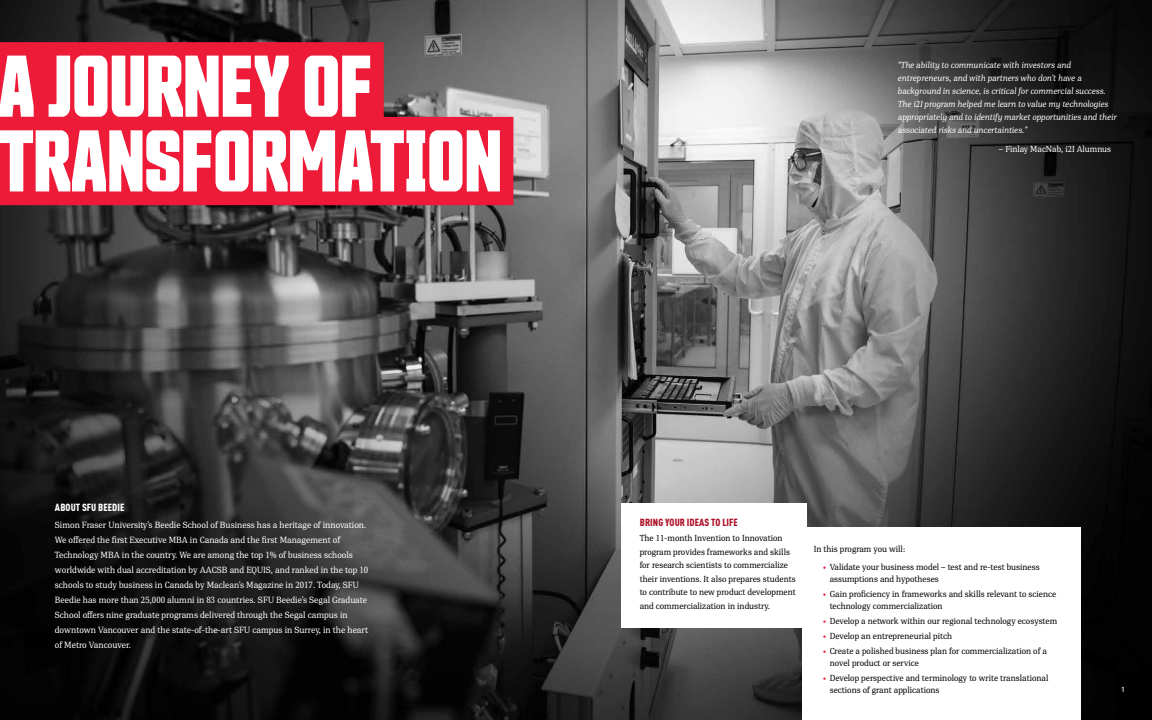
<style>
.page{position:relative;width:1152px;height:720px;background:#fff}
.page>*{position:absolute;margin:0;border:0;box-sizing:border-box;transform-origin:0 0}
.t1{font:700 84.9px/74.7px "Countach";color:#fff}
.t2{font:900 condensed 10.2px "DIN Pro";letter-spacing:.01em;color:#ae132a}
.t3{font:900 condensed 10.2px "DIN Pro";letter-spacing:.01em;color:#fff}
.t4{font:9px/15px "PFDIN Serif";color:#fff}
.t5{font:8.8px/13.5px "PFDIN Serif";color:#000}
.t6{font:italic 8.8px/13px "PFDIN Serif";color:#fff}
.t7{font:8.8px "PFDIN Serif";color:#fff}
.t8{font:500 7.1px "DIN Pro";color:#fff}
.s1{color:#ed1a38}
</style>
<div class="page">
<img style="left:0;top:0;width:1152px;height:720px">
<div style="left:621px;top:503px;width:185px;height:125px;background:#fff"></div>
<div style="left:802px;top:527px;width:279px;height:193px;background:#fff"></div>
<div style="left:0;top:42px;width:384px;height:88px;background:#ed1a38"></div>
<div style="left:0;top:117px;width:513px;height:88px;background:#ed1a38"></div>
<h1 class="t1" style="left:-2px;top:43px;width:505px">A JOURNEY OF<br>TRANSFORMATION</h1>
<p class="t3" style="left:55px;top:499px;width:71px">ABOUT SFU BEEDIE</p>
<p class="t4" style="left:55px;top:517px;width:315px">Simon Fraser University’s Beedie School of Business has a heritage of innovation.<br>We offered the first Executive MBA in Canada and the first Management of Technology MBA in the country. We are among the top 1% of business schools worldwide with dual accreditation by AACSB and EQUIS, and ranked in the top 10 schools to study business in Canada by Maclean’s Magazine in 2017. Today, SFU Beedie has more than 25,000 alumni in 83 countries. SFU Beedie’s Segal Graduate School offers nine graduate programs delivered through the Segal campus in downtown Vancouver and the state-of-the-art SFU campus in Surrey, in the heart of Metro Vancouver.</p>
<p class="t6" style="left:898px;top:58px;width:220px">“The ability to communicate with investors and entrepreneurs, and with partners who don’t have a background in science, is critical for commercial success.<br>The i2I program helped me learn to value my technologies appropriately and to identify market opportunities and their associated risks and uncertainties.”</p>
<p class="t7" style="left:999px;top:144px;width:114px">– Finlay MacNab, i2I Alumnus</p>
<p class="t2" style="left:640px;top:514px;width:100px">BRING YOUR IDEAS TO LIFE</p>
<p class="t5" style="left:640px;top:532px;width:158px">The 11-month Invention to Innovation program provides frameworks and skills for research scientists to commercialize their inventions. It also prepares students to contribute to new product development and commercialization in industry.</p>
<p class="t5" style="left:814px;top:542px;width:93px">In this program you will:</p>
<p class="t5" style="left:830px;top:561px;width:212px;line-height:12px;text-indent:-7px"><span class="s1">•</span> Validate your business model – test and re-test business assumptions and hypotheses</p>
<p class="t5" style="left:830px;top:588px;width:228px;line-height:12px;text-indent:-7px"><span class="s1">•</span> Gain proficiency in frameworks and skills relevant to science technology commercialization</p>
<p class="t5" style="left:823px;top:614px;width:236px"><span class="s1">•</span> Develop a network within our regional technology ecosystem</p>
<p class="t5" style="left:823px;top:629px;width:131px"><span class="s1">•</span> Develop an entrepreneurial pitch</p>
<p class="t5" style="left:830px;top:645px;width:219px;line-height:12px;text-indent:-7px"><span class="s1">•</span> Create a polished business plan for commercialization of a novel product or service</p>
<p class="t5" style="left:830px;top:672px;width:220px;line-height:12px;text-indent:-7px"><span class="s1">•</span> Develop perspective and terminology to write translational sections of grant applications</p>
<p class="t8" style="left:1121px;top:684px;width:5px">1</p>
</div>
